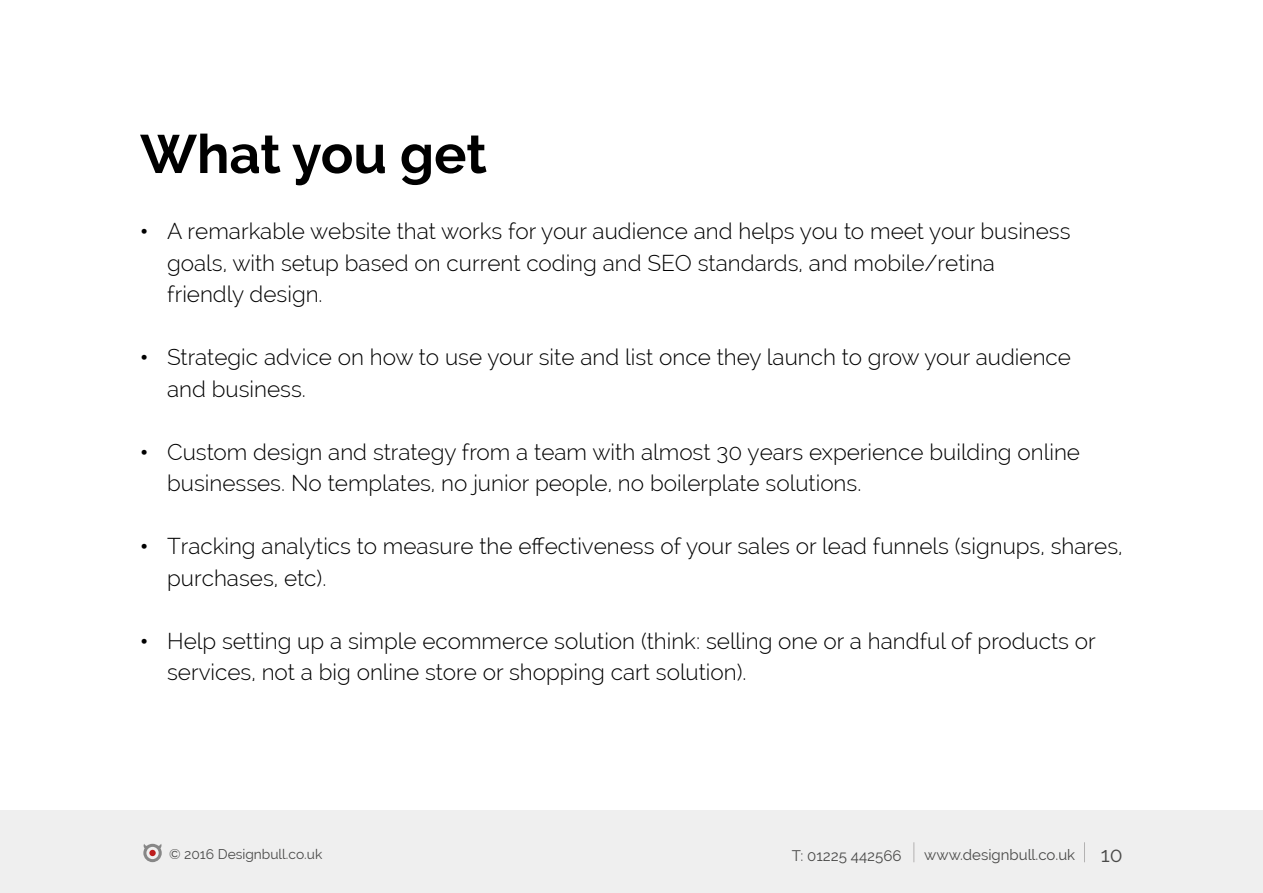
<style>
.page{position:relative;width:1263px;height:893px;background:#fff}
.page>*{position:absolute;margin:0;border:0;box-sizing:border-box;transform-origin:0 0}
.t1{font:700 54px "Raleway";color:#000}
.t2{font:300 22.5px/31.5px "Raleway";color:#000}
.t3{font:15px "Raleway";color:#4a4a49}
.t4{font:13.8px "Raleway";color:#4a4a49}
.s1{font-weight:800}
.s2{font-size:21px}
</style>
<div class="page">
<div style="left:0;top:811px;width:1263px;height:82px;background:#ededed"></div>
<svg style="left:914px;top:842px;width:1px;height:20px"></svg>
<svg style="left:1084px;top:842px;width:1px;height:20px"></svg>
<svg style="left:143px;top:844px;width:19px;height:18px"></svg>
<h1 class="t1" style="left:140px;top:123px;width:348px">What you get</h1>
<p class="t2" style="left:167px;top:215px;width:905px;text-indent:-27px"><span class="s1">•</span> A remarkable website that works for your audience and helps you to meet your business goals, with setup based on current coding and SEO standards, and mobile/retina friendly design.</p>
<p class="t2" style="left:167px;top:341px;width:905px;text-indent:-27px"><span class="s1">•</span> Strategic advice on how to use your site and list once they launch to grow your audience and business.</p>
<p class="t2" style="left:167px;top:436px;width:914px;text-indent:-27px"><span class="s1">•</span> Custom design and strategy from a team with almost 30 years experience building online businesses. No templates, no junior people, no boilerplate solutions.</p>
<p class="t2" style="left:167px;top:530px;width:957px;text-indent:-27px"><span class="s1">•</span> Tracking analytics to measure the effectiveness of your sales or lead funnels (signups, shares, purchases, etc).</p>
<p class="t2" style="left:167px;top:625px;width:930px;text-indent:-27px"><span class="s1">•</span> Help setting up a simple ecommerce solution (think: selling one or a handful of products or services, not a big online store or shopping cart solution).</p>
<p class="t4" style="left:169px;top:846px;width:155px">© 2016 Designbull.co.uk</p>
<p class="t3" style="left:792px;top:847px;width:111px">T: 01225 442566</p>
<p class="t3" style="left:924px;top:846px;width:200px">www.designbull.co.uk <span class="s2">10</span></p>
</div>
